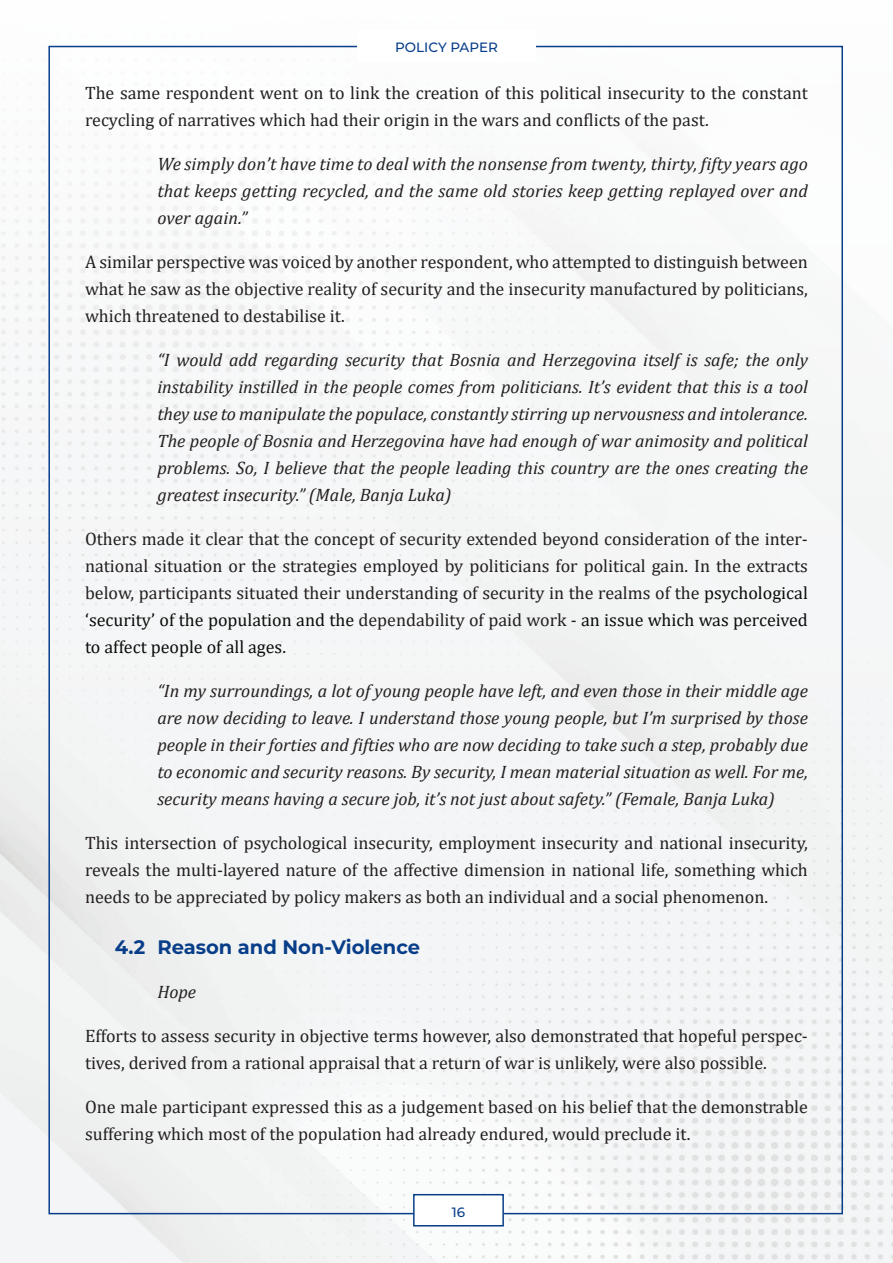
<style>
.page{position:relative;width:893px;height:1263px;background:#fff}
.page>*{position:absolute;margin:0;border:0;box-sizing:border-box;transform-origin:0 0}
.t1{font:700 19.5px "Montserrat";color:#083e89}
.t2{font:18px/27px "Cambria";color:#231f20}
.t3{font:italic 18px/27px "Cambria";color:#231f20;text-align:justify}
.t4{font:500 13.5px "Montserrat";color:#083e89}
.s1{color:#0b0c0b}
</style>
<div class="page">
<img style="left:0;top:45px;width:893px;height:1218px">
<div style="left:414px;top:1195px;width:89px;height:31px;background:#fff"></div>
<div style="left:413px;top:1194px;width:91px;height:32px;border:2px solid #083e89"></div>
<div style="left:357px;top:30px;width:179px;height:31px;background:#fff"></div>
<p class="t4" style="left:395px;top:38px;width:104px">POLICY PAPER</p>
<p class="t2" style="left:85px;top:79px;width:724px">The same respondent went on to link the creation of this political insecurity to the constant recycling of narratives which had their origin in the wars and conflicts of the past.</p>
<p class="t3" style="left:157px;top:150px;width:652px">We simply don’t have time to deal with the nonsense from twenty, thirty, fifty years ago that keeps getting recycled, and the same old stories keep getting replayed over and over again.”</p>
<p class="t2" style="left:85px;top:248px;width:724px;text-align:justify">A similar perspective was voiced by another respondent, who attempted to distinguish between what he saw as the objective reality of security and the insecurity manufactured by politicians, which threatened to destabilise it.</p>
<p class="t3" style="left:157px;top:346px;width:652px">“I would add regarding security that Bosnia and Herzegovina itself is safe; the only instability instilled in the people comes from politicians. It’s evident that this is a tool they use to manipulate the populace, constantly stirring up nervousness and intolerance.<br>The people of Bosnia and Herzegovina have had enough of war animosity and political problems. So, I believe that the people leading this country are the ones creating the greatest insecurity.” (Male, Banja Luka)</p>
<p class="t2" style="left:85px;top:525px;width:724px;text-align:justify">Others made it clear that the concept of security extended beyond consideration of the inter&shy;national situation or the strategies employed by politicians for political gain. In the extracts below, participants situated their understanding of security in the realms of the <span class="s1">psychological ‘security’ of the population and the</span> dependability of paid work - <span class="s1">an issue which was perceived to affect people of all ages.</span></p>
<p class="t3" style="left:157px;top:677px;width:652px">“In my surroundings, a lot of young people have left, and even those in their middle age are now deciding to leave. I understand those young people, but I’m surprised by those people in their forties and fifties who are now deciding to take such a step, probably due to economic and security reasons. By security, I mean material situation as well. For me, security means having a secure job, it’s not just about safety.” (Female, Banja Luka)</p>
<p class="t2" style="left:85px;top:829px;width:724px;text-align:justify">This intersection of psychological insecurity, employment insecurity and national insecurity, reveals the multi-layered nature of the affective dimension in national life, something which needs to be appreciated by policy makers as both an individual and a social phenomenon.</p>
<p class="t1" style="left:115px;top:933px;width:307px">4.2 Reason and Non-Violence</p>
<p class="t3" style="left:157px;top:978px;width:40px">Hope</p>
<p class="t2" style="left:85px;top:1022px;width:724px">Efforts to assess security in objective terms however, also demonstrated that hopeful perspec&shy;tives, derived from a rational appraisal that a return of war is unlikely, were also possible.</p>
<p class="t2" style="left:85px;top:1093px;width:724px">One male participant expressed this as a judgement based on his belief that the demonstrable suffering which most of the population had already endured, would preclude it.</p>
<p class="t4" style="left:452px;top:1202px;width:15px">16</p>
</div>
